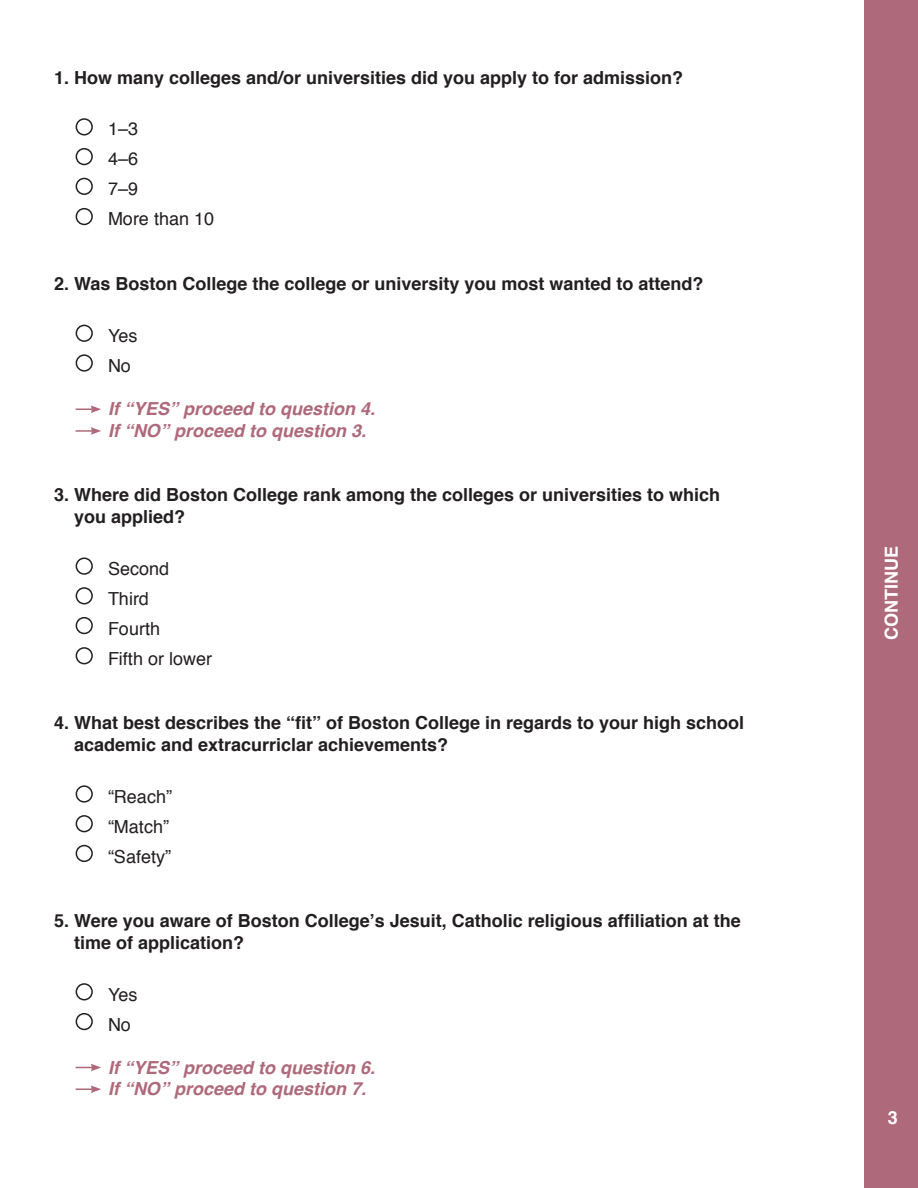
<style>
.page{position:relative;width:918px;height:1188px;background:#fff}
.page>*{position:absolute;margin:0;border:0;box-sizing:border-box;transform-origin:0 0}
.t1{font:700 18px/21.6px "Helvetica";color:#231f20}
.t2{font:italic 700 18px/21.6px "Helvetica";color:#ae697b}
.t3{font:18px "Helvetica";color:#231f20}
.t4{font:700 18px "Helvetica";color:#fff}
</style>
<div class="page">
<div style="left:864px;top:0;width:54px;height:1188px;background:#ae697b"></div>
<svg style="left:76px;top:405px;width:25px;height:8px"></svg>
<svg style="left:76px;top:427px;width:25px;height:8px"></svg>
<svg style="left:76px;top:1064px;width:25px;height:7px"></svg>
<svg style="left:76px;top:1085px;width:25px;height:8px"></svg>
<div style="left:76px;top:118px;width:17px;height:18px;border:2px solid #231f20;border-radius:50%"></div>
<div style="left:76px;top:148px;width:17px;height:17px;border:2px solid #231f20;border-radius:50%"></div>
<div style="left:76px;top:178px;width:17px;height:17px;border:2px solid #231f20;border-radius:50%"></div>
<div style="left:76px;top:208px;width:17px;height:17px;border:2px solid #231f20;border-radius:50%"></div>
<div style="left:76px;top:325px;width:17px;height:17px;border:2px solid #231f20;border-radius:50%"></div>
<div style="left:76px;top:354px;width:17px;height:18px;border:2px solid #231f20;border-radius:50%"></div>
<div style="left:76px;top:557px;width:17px;height:18px;border:2px solid #231f20;border-radius:50%"></div>
<div style="left:76px;top:587px;width:17px;height:17px;border:2px solid #231f20;border-radius:50%"></div>
<div style="left:76px;top:617px;width:17px;height:17px;border:2px solid #231f20;border-radius:50%"></div>
<div style="left:76px;top:647px;width:17px;height:17px;border:2px solid #231f20;border-radius:50%"></div>
<div style="left:76px;top:785px;width:17px;height:18px;border:2px solid #231f20;border-radius:50%"></div>
<div style="left:76px;top:815px;width:17px;height:17px;border:2px solid #231f20;border-radius:50%"></div>
<div style="left:76px;top:845px;width:17px;height:17px;border:2px solid #231f20;border-radius:50%"></div>
<div style="left:76px;top:983px;width:17px;height:17px;border:2px solid #231f20;border-radius:50%"></div>
<div style="left:76px;top:1013px;width:17px;height:17px;border:2px solid #231f20;border-radius:50%"></div>
<p class="t1" style="left:54px;top:67px;width:631px">1. How many colleges and/or universities did you apply to for admission?</p>
<p class="t3" style="left:108px;top:115px;width:32px">1–3</p>
<p class="t3" style="left:108px;top:145px;width:32px">4–6</p>
<p class="t3" style="left:108px;top:175px;width:32px">7–9</p>
<p class="t3" style="left:108px;top:205px;width:108px">More than 10</p>
<p class="t1" style="left:54px;top:273px;width:651px">2. Was Boston College the college or university you most wanted to attend?</p>
<p class="t3" style="left:108px;top:322px;width:31px">Yes</p>
<p class="t3" style="left:108px;top:352px;width:25px">No</p>
<p class="t2" style="left:108px;top:398px;width:269px">If “YES” proceed to question 4.<br>If “NO” proceed to question 3.</p>
<p class="t1" style="left:74px;top:484px;width:648px;text-indent:-20px">3. Where did Boston College rank among the colleges or universities to which you applied?</p>
<p class="t3" style="left:108px;top:554px;width:63px">Second</p>
<p class="t3" style="left:108px;top:584px;width:43px">Third</p>
<p class="t3" style="left:108px;top:614px;width:54px">Fourth</p>
<p class="t3" style="left:108px;top:644px;width:106px">Fifth or lower</p>
<p class="t1" style="left:74px;top:712px;width:672px;text-indent:-20px">4. What best describes the “fit” of Boston College in regards to your high school academic and extracurriclar achievements?</p>
<p class="t3" style="left:108px;top:782px;width:66px">“Reach”</p>
<p class="t3" style="left:108px;top:812px;width:63px">“Match”</p>
<p class="t3" style="left:108px;top:842px;width:65px">“Safety”</p>
<p class="t1" style="left:74px;top:910px;width:668px;text-indent:-20px">5. Were you aware of Boston College’s Jesuit, Catholic religious affiliation at the time of application?</p>
<p class="t3" style="left:108px;top:980px;width:31px">Yes</p>
<p class="t3" style="left:108px;top:1010px;width:25px">No</p>
<p class="t2" style="left:108px;top:1057px;width:269px">If “YES” proceed to question 6.<br>If “NO” proceed to question 7.</p>
<p class="t4" style="left:877px;top:640px;width:95px;rotate:-90deg">CONTINUE</p>
<p class="t4" style="left:888px;top:1103px;width:12px">3</p>
</div>
